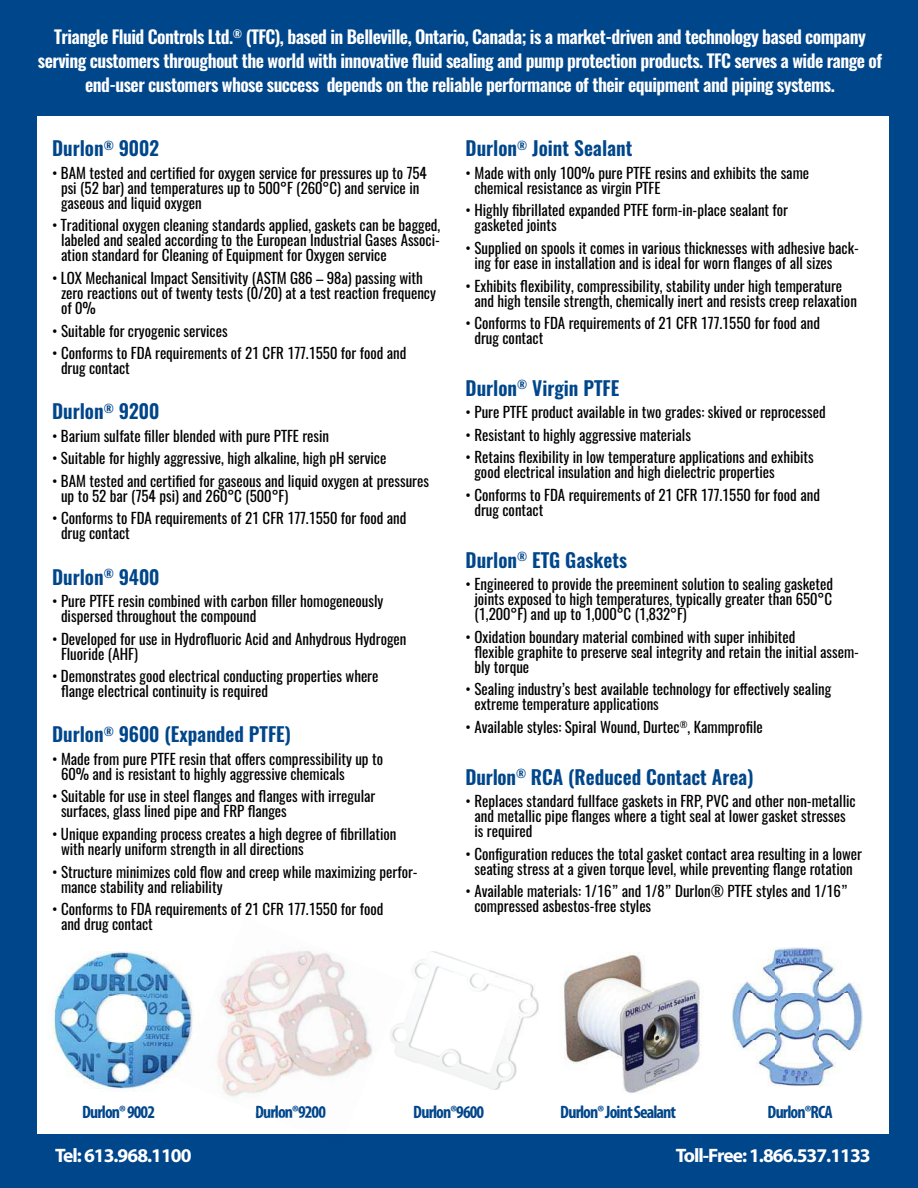
<style>
.page{position:relative;width:918px;height:1188px;background:#fff}
.page>*{position:absolute;margin:0;border:0;box-sizing:border-box;transform-origin:0 0}
.t1{font:600 19.5px "Oswald";color:#00468b}
.t2{font:700 19.5px "Myriad Pro";letter-spacing:-.05em;color:#fff}
.t3{font:600 18px/24px "Oswald";letter-spacing:-.03em;color:#fff;text-align:center}
.t4{font:700 condensed 18px "Myriad Pro";letter-spacing:-.05em;color:#00468b}
.t5{font:15px/15px "Oswald";color:#000}
</style>
<div class="page">
<div style="left:0;top:1134px;width:918px;height:54px;background:#00468b"></div>
<div style="left:0;top:0;width:918px;height:116px;background:#00468b"></div>
<div style="left:0;top:0;width:37px;height:1145px;background:#00468b"></div>
<div style="left:890px;top:0;width:28px;height:1145px;background:#00468b"></div>
<img style="left:48px;top:1005px;width:7px;height:34px">
<img style="left:55px;top:951px;width:137px;height:138px">
<img style="left:564px;top:952px;width:76px;height:48px">
<img style="left:564px;top:1000px;width:1px;height:19px">
<img style="left:700px;top:1002px;width:3px;height:44px">
<img style="left:565px;top:955px;width:135px;height:138px">
<img style="left:782px;top:947px;width:38px;height:1px">
<img style="left:732px;top:993px;width:1px;height:47px">
<img style="left:862px;top:993px;width:1px;height:48px">
<img style="left:733px;top:948px;width:129px;height:138px">
<img style="left:192px;top:1011px;width:2px;height:15px">
<img style="left:179px;top:1047px;width:13px;height:40px">
<img style="left:260px;top:951px;width:49px;height:7px">
<img style="left:309px;top:951px;width:38px;height:40px">
<img style="left:220px;top:958px;width:89px;height:41px">
<img style="left:292px;top:991px;width:77px;height:41px">
<img style="left:218px;top:999px;width:74px;height:50px">
<img style="left:276px;top:1032px;width:96px;height:42px">
<img style="left:217px;top:1049px;width:59px;height:48px">
<img style="left:265px;top:1073px;width:76px;height:24px">
<img style="left:391px;top:951px;width:148px;height:139px">
<img style="left:391px;top:976px;width:15px;height:47px">
<p class="t3" style="left:38px;top:26px;width:846px">Triangle Fluid Controls Ltd.<sup>®</sup> (TFC), based in Belleville, Ontario, Canada; is a market-driven and technology based company serving customers throughout the world with innovative fluid sealing and pump protection products. TFC serves a wide range of end-user customers whose success depends on the reliable performance of their equipment and piping systems.</p>
<h1 class="t1" style="left:52px;top:140px;width:109px">Durlon<sup>®</sup> 9002</h1>
<p class="t5" style="left:61px;top:166px;width:367px;text-indent:-9px">• BAM tested and certified for oxygen service for pressures up to 754 psi (52 bar) and temperatures up to 500°F (260°C) and service in gaseous and liquid oxygen</p>
<p class="t5" style="left:61px;top:219px;width:381px;text-align:justify;text-indent:-9px">• Traditional oxygen cleaning standards applied, gaskets can be bagged, labeled and sealed according to the European Industrial Gases Associ&shy;ation standard for Cleaning of Equipment for Oxygen service</p>
<p class="t5" style="left:61px;top:272px;width:377px;text-indent:-9px">• LOX Mechanical Impact Sensitivity (ASTM G86 – 98a) passing with zero reactions out of twenty tests (0/20) at a test reaction frequency of 0%</p>
<p class="t5" style="left:52px;top:324px;width:177px">• Suitable for cryogenic services</p>
<p class="t5" style="left:61px;top:347px;width:347px;text-indent:-9px">• Conforms to FDA requirements of 21 CFR 177.1550 for food and drug contact</p>
<h1 class="t1" style="left:52px;top:403px;width:109px">Durlon<sup>®</sup> 9200</h1>
<p class="t5" style="left:52px;top:429px;width:279px">• Barium sulfate filler blended with pure PTFE resin</p>
<p class="t5" style="left:52px;top:452px;width:336px">• Suitable for highly aggressive, high alkaline, high pH service</p>
<p class="t5" style="left:61px;top:474px;width:370px;text-indent:-9px">• BAM tested and certified for gaseous and liquid oxygen at pressures up to 52 bar (754 psi) and 260°C (500°F)</p>
<p class="t5" style="left:61px;top:512px;width:347px;text-indent:-9px">• Conforms to FDA requirements of 21 CFR 177.1550 for food and drug contact</p>
<h1 class="t1" style="left:52px;top:569px;width:109px">Durlon<sup>®</sup> 9400</h1>
<p class="t5" style="left:61px;top:595px;width:324px;text-indent:-9px">• Pure PTFE resin combined with carbon filler homogeneously dispersed throughout the compound</p>
<p class="t5" style="left:61px;top:632px;width:347px;text-indent:-9px">• Developed for use in Hydrofluoric Acid and Anhydrous Hydrogen<br>Fluoride (AHF)</p>
<p class="t5" style="left:61px;top:670px;width:319px;text-indent:-9px">• Demonstrates good electrical conducting properties where flange electrical continuity is required</p>
<h1 class="t1" style="left:52px;top:726px;width:240px">Durlon<sup>®</sup> 9600 (Expanded PTFE)</h1>
<p class="t5" style="left:61px;top:753px;width:324px;text-indent:-9px">• Made from pure PTFE resin that offers compressibility up to<br>60% and is resistant to highly aggressive chemicals</p>
<p class="t5" style="left:61px;top:790px;width:316px;text-indent:-9px">• Suitable for use in steel flanges and flanges with irregular surfaces, glass lined pipe and FRP flanges</p>
<p class="t5" style="left:61px;top:828px;width:337px;text-indent:-9px">• Unique expanding process creates a high degree of fibrillation with nearly uniform strength in all directions</p>
<p class="t5" style="left:61px;top:865px;width:358px;text-indent:-9px">• Structure minimizes cold flow and creep while maximizing perfor&shy;mance stability and reliability</p>
<p class="t5" style="left:61px;top:903px;width:324px;text-indent:-9px">• Conforms to FDA requirements of 21 CFR 177.1550 for food and drug contact</p>
<h1 class="t1" style="left:466px;top:140px;width:169px">Durlon<sup>®</sup> Joint Sealant</h1>
<p class="t5" style="left:474px;top:166px;width:336px;text-indent:-9px">• Made with only 100% pure PTFE resins and exhibits the same chemical resistance as virgin PTFE</p>
<p class="t5" style="left:474px;top:204px;width:315px;text-indent:-9px">• Highly fibrillated expanded PTFE form-in-place sealant for gasketed joints</p>
<p class="t5" style="left:474px;top:242px;width:386px;text-indent:-9px">• Supplied on spools it comes in various thicknesses with adhesive back&shy;ing for ease in installation and is ideal for worn flanges of all sizes</p>
<p class="t5" style="left:474px;top:279px;width:384px;text-indent:-9px">• Exhibits flexibility, compressibility, stability under high temperature and high tensile strength, chemically inert and resists creep relaxation</p>
<p class="t5" style="left:474px;top:317px;width:347px;text-indent:-9px">• Conforms to FDA requirements of 21 CFR 177.1550 for food and drug contact</p>
<h1 class="t1" style="left:466px;top:380px;width:155px">Durlon<sup>®</sup> Virgin PTFE</h1>
<p class="t5" style="left:466px;top:406px;width:362px">• Pure PTFE product available in two grades: skived or reprocessed</p>
<p class="t5" style="left:466px;top:429px;width:227px">• Resistant to highly aggressive materials</p>
<p class="t5" style="left:474px;top:451px;width:341px;text-indent:-9px">• Retains flexibility in low temperature applications and exhibits good electrical insulation and high dielectric properties</p>
<p class="t5" style="left:474px;top:489px;width:347px;text-indent:-9px">• Conforms to FDA requirements of 21 CFR 177.1550 for food and drug contact</p>
<h1 class="t1" style="left:466px;top:552px;width:163px">Durlon<sup>®</sup> ETG Gaskets</h1>
<p class="t5" style="left:474px;top:578px;width:360px;text-align:justify;text-indent:-9px">• Engineered to provide the preeminent solution to sealing gasketed joints exposed to high temperatures, typically greater than 650°C (1,200°F) and up to 1,000°C (1,832°F)</p>
<p class="t5" style="left:474px;top:630px;width:386px;text-indent:-9px">• Oxidation boundary material combined with super inhibited<br>flexible graphite to preserve seal integrity and retain the initial assem&shy;bly torque</p>
<p class="t5" style="left:474px;top:683px;width:358px;text-indent:-9px">• Sealing industry’s best available technology for effectively sealing extreme temperature applications</p>
<p class="t5" style="left:466px;top:721px;width:299px">• Available styles: Spiral Wound, Durtec<sup>®</sup>, Kammprofile</p>
<h1 class="t1" style="left:466px;top:769px;width:289px">Durlon<sup>®</sup> RCA (Reduced Contact Area)</h1>
<p class="t5" style="left:474px;top:795px;width:383px;text-indent:-9px">• Replaces standard fullface gaskets in FRP, PVC and other non-metallic and metallic pipe flanges where a tight seal at lower gasket stresses is required</p>
<p class="t5" style="left:466px;top:847px;width:398px;text-align:center">• Configuration reduces the total gasket contact area resulting in a lower seating stress at a given torque level, while preventing flange rotation</p>
<p class="t5" style="left:474px;top:885px;width:375px;text-indent:-9px">• Available materials: 1/16” and 1/8” Durlon® PTFE styles and 1/16” compressed asbestos-free styles</p>
<p class="t4" style="left:82px;top:1105px;width:74px">Durlon® 9002</p>
<p class="t4" style="left:560px;top:1105px;width:117px">Durlon® Joint Sealant</p>
<p class="t4" style="left:768px;top:1105px;width:67px">Durlon®RCA</p>
<p class="t4" style="left:255px;top:1105px;width:72px">Durlon®9200</p>
<p class="t4" style="left:413px;top:1105px;width:72px">Durlon®9600</p>
<h1 class="t2" style="left:55px;top:1147px;width:138px">Tel: 613.968.1100</h1>
<h1 class="t2" style="left:676px;top:1147px;width:196px">Toll-Free: 1.866.537.1133</h1>
</div>
